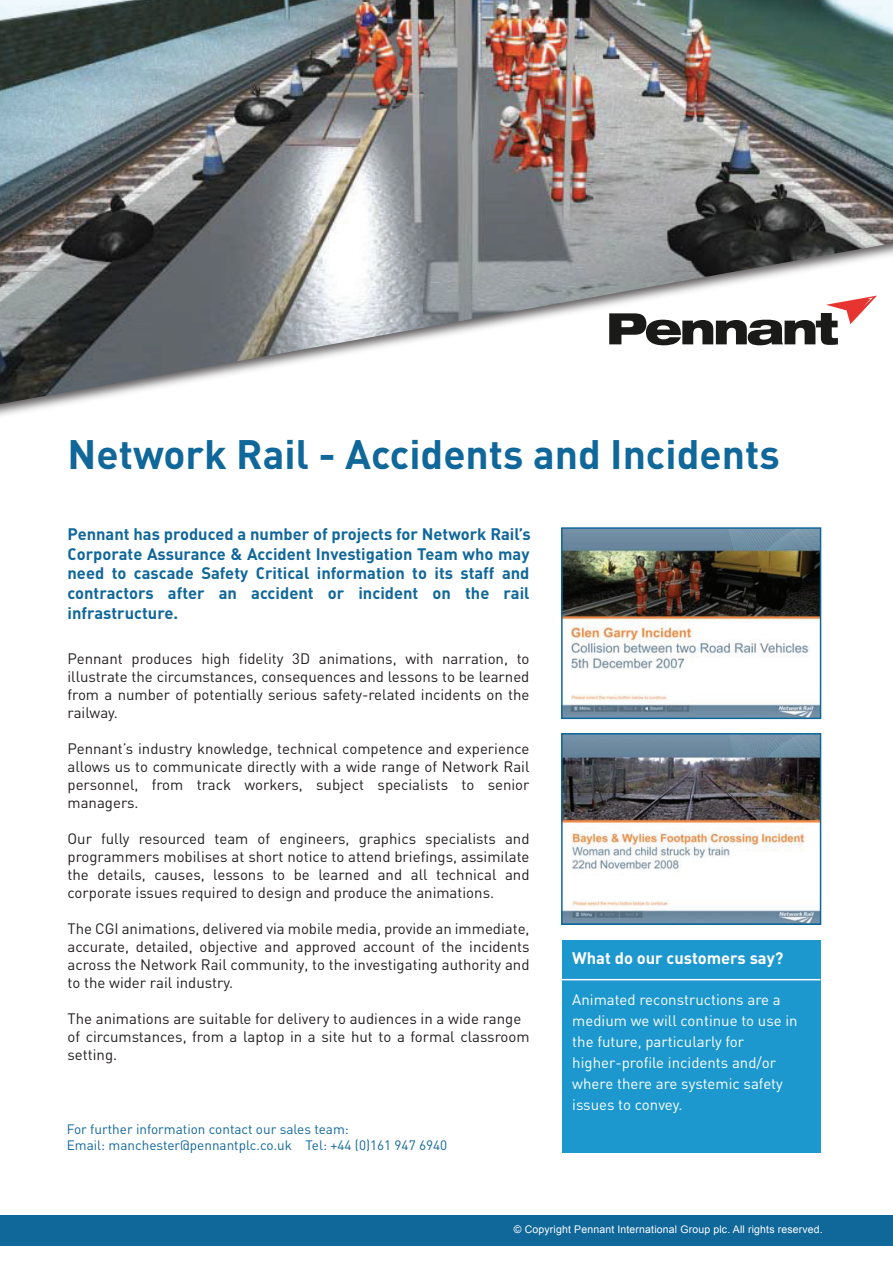
<style>
.page{position:relative;width:893px;height:1263px;background:#fff}
.page>*{position:absolute;margin:0;border:0;box-sizing:border-box;transform-origin:0 0}
.t1{font:700 40.65px "DIN";color:#10679a}
.t2{font:700 16.5px/19.8px "DIN";color:#10679a;text-align:justify}
.t3{font:700 16.5px "DIN";color:#fff}
.t4{font:15px/18px "DIN";color:#231f20;text-align:justify}
.t5{font:15px/21px "DIN";color:#fff}
.t6{font:13.5px/16.2px "DIN";color:#10679a}
.t7{font:10.5px "Arial";letter-spacing:.015em;color:#fff}
</style>
<div class="page">
<div style="left:0;top:1215px;width:893px;height:30px;background:#10679a"></div>
<img style="left:0;top:0;width:893px;height:404px">
<img style="left:564px;top:530px;width:254px;height:186px">
<div style="left:561px;top:527px;width:260px;height:192px;border:2px solid #10679a"></div>
<img style="left:564px;top:736px;width:254px;height:186px">
<div style="left:561px;top:733px;width:260px;height:192px;border:2px solid #10679a"></div>
<div style="left:562px;top:940px;width:258px;height:212px;background:#1c98ce"></div>
<hr style="left:562px;top:979px;width:258px;height:1px;background:#fff">
<h1 class="t1" style="left:68px;top:429px;width:714px">Network Rail - Accidents and Incidents</h1>
<p class="t2" style="left:68px;top:524px;width:465px">Pennant has produced a number of projects for Network Rail’s Corporate Assurance &amp; Accident Investigation Team who may need to cascade Safety Critical information to its staff and contractors after an accident or incident on the rail infrastructure.</p>
<p class="t4" style="left:68px;top:650px;width:464px">Pennant produces high fidelity 3D animations, with narration, to illustrate the circumstances, consequences and lessons to be learned from a number of potentially serious safety-related incidents on the railway.</p>
<p class="t4" style="left:68px;top:740px;width:464px">Pennant’s industry knowledge, technical competence and experience allows us to communicate directly with a wide range of Network Rail personnel, from track workers, subject specialists to senior managers.</p>
<p class="t4" style="left:68px;top:830px;width:464px">Our fully resourced team of engineers, graphics specialists and programmers mobilises at short notice to attend briefings, assimilate the details, causes, lessons to be learned and all technical and corporate issues required to design and produce the animations.</p>
<p class="t4" style="left:68px;top:920px;width:464px">The CGI animations, delivered via mobile media, provide an immediate, accurate, detailed, objective and approved account of the incidents across the Network Rail community, to the investigating authority and to the wider rail industry.</p>
<p class="t4" style="left:68px;top:1010px;width:464px;text-align:left">The animations are suitable for delivery to audiences in a wide range of circumstances, from a laptop in a site hut to a formal classroom setting.</p>
<p class="t6" style="left:67px;top:1120px;width:382px">For further information contact our sales team:<br>Email: manchester@pennantplc.co.uk Tel: +44 (0)161 947 6940</p>
<p class="t3" style="left:572px;top:948px;width:213px">What do our customers say?</p>
<p class="t5" style="left:572px;top:989px;width:227px">Animated reconstructions are a medium we will continue to use in the future, particularly for higher-profile incidents and/or where there are systemic safety issues to convey.</p>
<p class="t7" style="left:514px;top:1222px;width:311px">© Copyright Pennant International Group plc. All rights reserved.</p>
</div>
